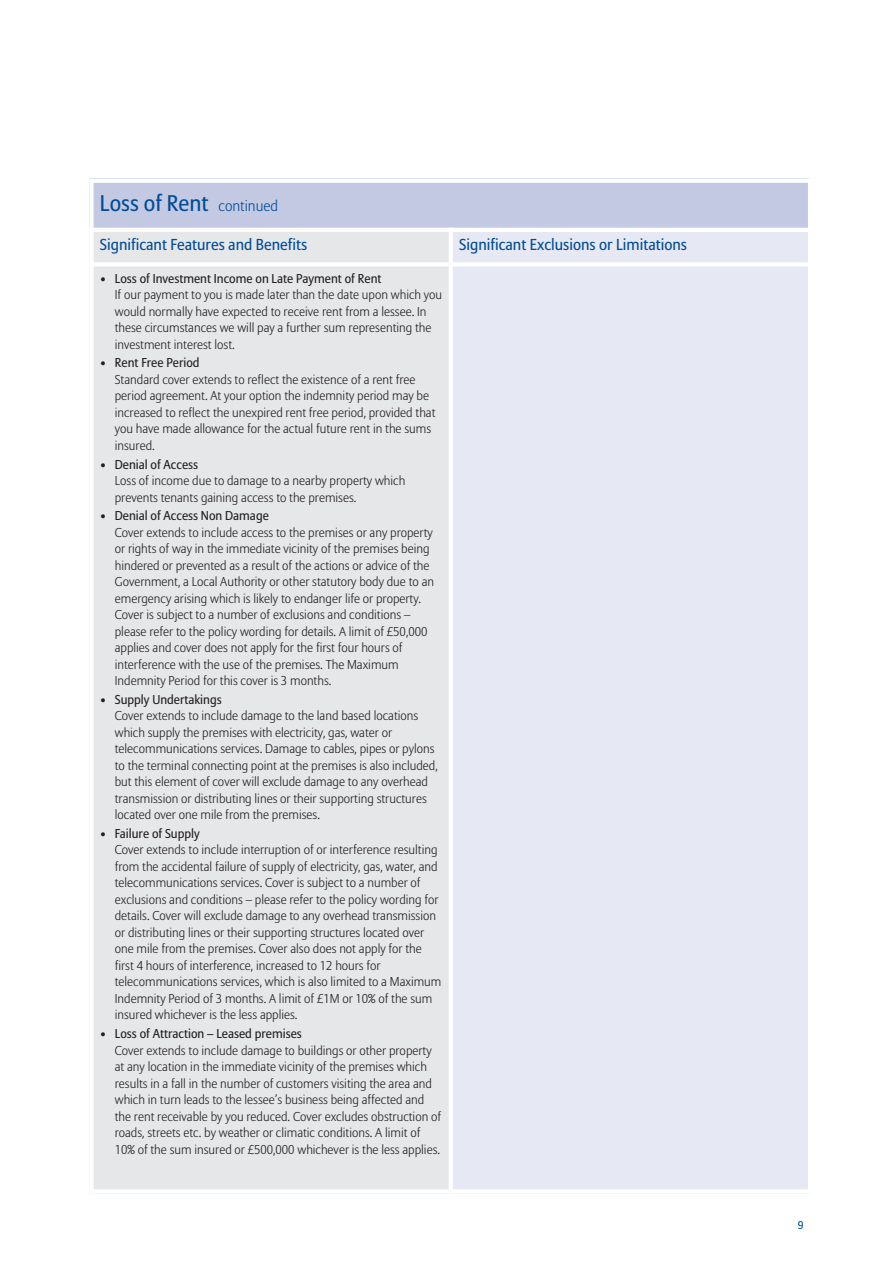
<style>
.page{position:relative;width:893px;height:1263px;background:#fff}
.page>*{position:absolute;margin:0;border:0;box-sizing:border-box;transform-origin:0 0}
.t1{font:22.5px "Allianz Sans";color:#014d95}
.t2{font:15.75px "Allianz Sans";color:#014d95}
.t3{font:300 12.75px/16.5px "Allianz Sans";color:#231f20}
.t4{font:11.25px "Allianz Sans";color:#014d95}
.s1{font-weight:300;font-size:15px}
.s2{font-weight:400}
</style>
<div class="page">
<div style="left:89px;top:179px;width:721px;height:51px;background:#c3c9e2"></div>
<div style="left:89px;top:230px;width:362px;height:34px;background:#e6e7e9"></div>
<div style="left:451px;top:230px;width:361px;height:34px;background:#e6e8f3"></div>
<div style="left:89px;top:264px;width:362px;height:929px;background:#e6e7e9"></div>
<div style="left:451px;top:264px;width:361px;height:929px;background:#e6e8f3"></div>
<div style="left:89px;top:179px;width:5px;height:1014px;background:#fff"></div>
<hr style="left:449px;top:228px;width:4px;height:965px;background:#fff">
<hr style="left:808px;top:179px;width:4px;height:1014px;background:#fff">
<hr style="left:89px;top:179px;width:723px;height:4px;background:#fff">
<hr style="left:89px;top:228px;width:723px;height:4px;background:#fff">
<div style="left:89px;top:262px;width:723px;height:5px;background:#fff"></div>
<hr style="left:89px;top:1189px;width:723px;height:4px;background:#fff">
<h1 class="t1" style="left:100px;top:194px;width:180px">Loss of Rent <span class="s1">continued</span></h1>
<p class="t2" style="left:100px;top:238px;width:209px">Significant Features and Benefits</p>
<p class="t2" style="left:459px;top:238px;width:229px">Significant Exclusions or Limitations</p>
<p class="t3" style="left:115px;top:271px;width:329px;text-indent:-15px">• <span class="s2">Loss of Investment Income on Late Payment of Rent<br></span>If our payment to you is made later than the date upon which you would normally have expected to receive rent from a lessee. In these circumstances we will pay a further sum representing the investment interest lost.</p>
<p class="t3" style="left:115px;top:356px;width:322px;text-indent:-15px">• <span class="s2">Rent Free Period<br></span>Standard cover extends to reflect the existence of a rent free period agreement. At your option the indemnity period may be increased to reflect the unexpired rent free period, provided that you have made allowance for the actual future rent in the sums insured.</p>
<p class="t3" style="left:115px;top:457px;width:292px;text-indent:-15px">• <span class="s2">Denial of Access<br></span>Loss of income due to damage to a nearby property which prevents tenants gaining access to the premises.</p>
<p class="t3" style="left:115px;top:508px;width:321px;text-indent:-15px">• <span class="s2">Denial of Access Non Damage<br></span>Cover extends to include access to the premises or any property or rights of way in the immediate vicinity of the premises being hindered or prevented as a result of the actions or advice of the Government, a Local Authority or other statutory body due to an emergency arising which is likely to endanger life or property.<br>Cover is subject to a number of exclusions and conditions – please refer to the policy wording for details. A limit of £50,000 applies and cover does not apply for the first four hours of interference with the use of the premises. The Maximum Indemnity Period for this cover is 3 months.</p>
<p class="t3" style="left:115px;top:692px;width:324px;text-indent:-15px">• <span class="s2">Supply Undertakings<br></span>Cover extends to include damage to the land based locations which supply the premises with electricity, gas, water or telecommunications services. Damage to cables, pipes or pylons to the terminal connecting point at the premises is also included, but this element of cover will exclude damage to any overhead transmission or distributing lines or their supporting structures located over one mile from the premises.</p>
<p class="t3" style="left:115px;top:826px;width:328px;text-indent:-15px">• <span class="s2">Failure of Supply<br></span>Cover extends to include interruption of or interference resulting from the accidental failure of supply of electricity, gas, water, and telecommunications services. Cover is subject to a number of exclusions and conditions – please refer to the policy wording for details. Cover will exclude damage to any overhead transmission or distributing lines or their supporting structures located over one mile from the premises. Cover also does not apply for the first 4 hours of interference, increased to 12 hours for telecommunications services, which is also limited to a Maximum Indemnity Period of 3 months. A limit of £1M or 10% of the sum insured whichever is the less applies.</p>
<p class="t3" style="left:115px;top:1026px;width:328px;text-indent:-15px">• <span class="s2">Loss of Attraction – Leased premises<br></span>Cover extends to include damage to buildings or other property at any location in the immediate vicinity of the premises which results in a fall in the number of customers visiting the area and which in turn leads to the lessee’s business being affected and the rent receivable by you reduced. Cover excludes obstruction of roads, streets etc. by weather or climatic conditions. A limit of 10% of the sum insured or £500,000 whichever is the less applies.</p>
<p class="t4" style="left:798px;top:1220px;width:7px">9</p>
</div>
